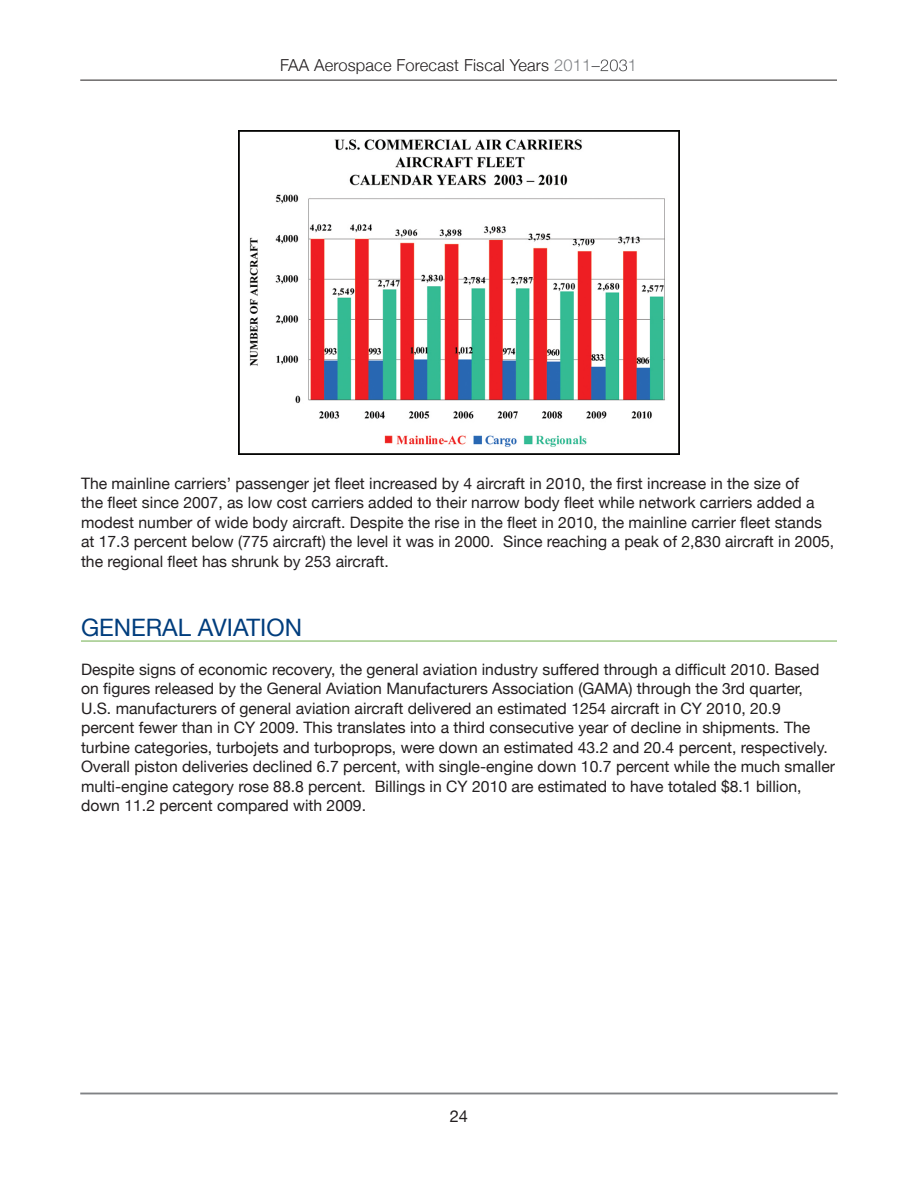
<style>
.page{position:relative;width:918px;height:1188px;background:#fff}
.page>*{position:absolute;margin:0;border:0;box-sizing:border-box;transform-origin:0 0}
.t1{font:24px "Helvetica Neue";color:#013d7d}
.t2{font:300 16.5px "Helvetica Neue";letter-spacing:.01em;color:#231f20}
.t3{font:16.5px "Helvetica Neue";color:#231f20}
.t4{font:15.75px/19.5px "Helvetica Neue";color:#231f20}
.s1{color:#808285}
.s2{color:#fff}
</style>
<div class="page">
<hr style="left:80px;top:80px;width:757px;height:1px;background:#231f20">
<hr style="left:80px;top:1093px;width:758px;height:1px;background:#808285">
<hr style="left:81px;top:640px;width:756px;height:2px;background:#9fc887">
<img style="left:238px;top:130px;width:442px;height:324px">
<p class="t2" style="left:280px;top:55px;width:359px">FAA Aerospace Forecast Fiscal Years <span class="s1">2011</span><span class="s2">–203</span><span class="s1">1</span></p>
<p class="t4" style="left:81px;top:473px;width:755px">The mainline carriers’ passenger jet fleet increased by 4 aircraft in 2010, the first increase in the size of<br>the fleet since 2007, as low cost carriers added to their narrow body fleet while network carriers added a modest number of wide body aircraft. Despite the rise in the fleet in 2010, the mainline carrier fleet stands at 17.3 percent below (775 aircraft) the level it was in 2000. Since reaching a peak of 2,830 aircraft in 2005, the regional fleet has shrunk by 253 aircraft.</p>
<h1 class="t1" style="left:81px;top:613px;width:35px">General</h1>
<h1 class="t1" style="left:198px;top:613px;width:43px">Aviation</h1>
<p class="t4" style="left:81px;top:659px;width:756px">Despite signs of economic recovery, the general aviation industry suffered through a difficult 2010. Based on figures released by the General Aviation Manufacturers Association (GAMA) through the 3rd quarter, U.S. manufacturers of general aviation aircraft delivered an estimated 1254 aircraft in CY 2010, 20.9 percent fewer than in CY 2009. This translates into a third consecutive year of decline in shipments. The turbine categories, turbojets and turboprops, were down an estimated 43.2 and 20.4 percent, respectively.<br>Overall piston deliveries declined 6.7 percent, with single-engine down 10.7 percent while the much smaller multi-engine category rose 88.8 percent. Billings in CY 2010 are estimated to have totaled $8.1 billion, down 11.2 percent compared with 2009.</p>
<p class="t3" style="left:450px;top:1106px;width:20px">24</p>
</div>
